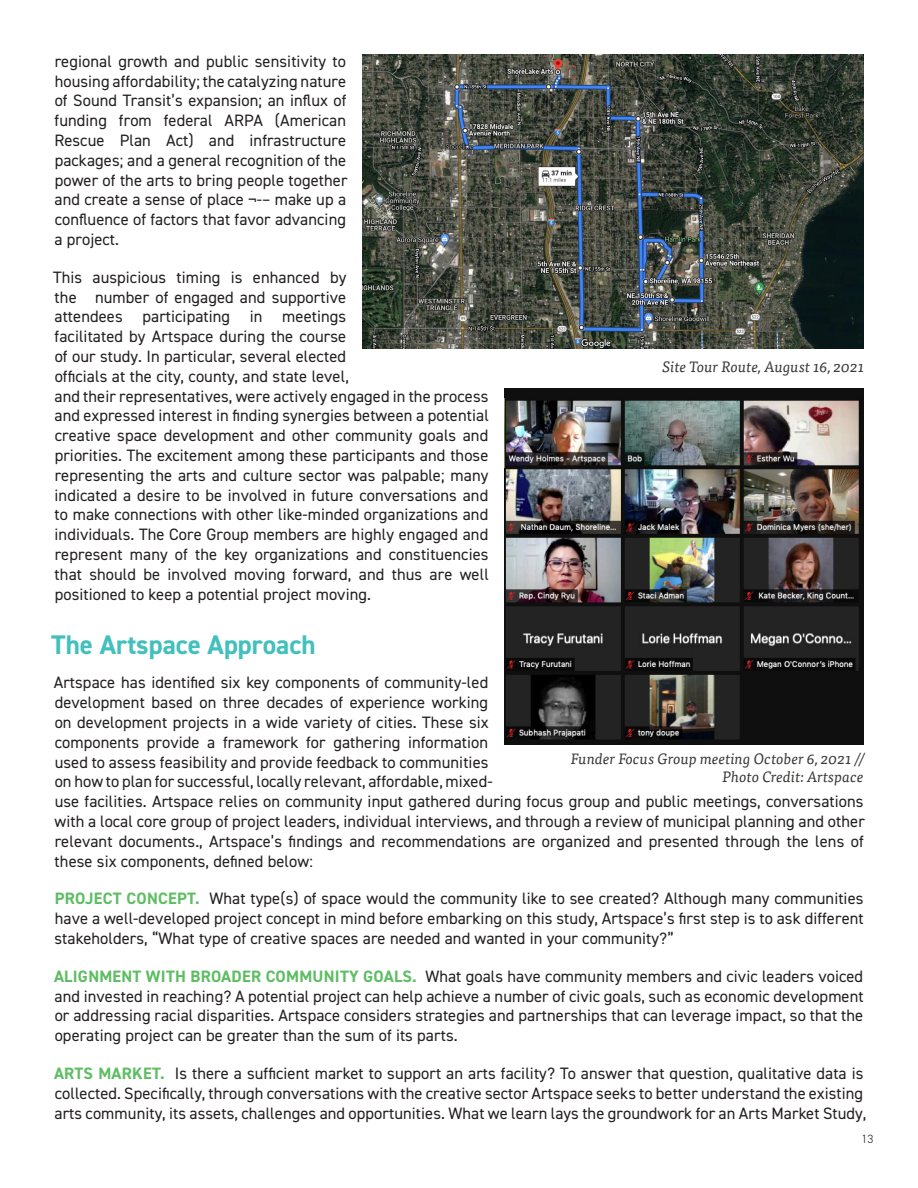
<style>
.page{position:relative;width:918px;height:1188px;background:#fff}
.page>*{position:absolute;margin:0;border:0;box-sizing:border-box;transform-origin:0 0}
.t1{font:700 27px "DIN2014";color:#42c0bd}
.StandardBody{font:16.5px/19.8px "DIN2014";letter-spacing:.005em;color:#231f20;text-align:justify}
.StandardBody-2{font:italic 15px "Tisa Pro";letter-spacing:.005em;color:#373a36}
.t2{font:300 12px "DIN2014";color:#231f20}
.s1{font-weight:700;color:#5ebd63}
</style>
<div class="page">
<img style="left:363px;top:54px;width:501px;height:294px">
<img style="left:504px;top:389px;width:360px;height:355px">
<p class="StandardBody" style="left:54px;top:51px;width:295px">regional growth and public sensitivity to housing affordability; the catalyzing nature of Sound Transit’s expansion; an influx of funding from federal ARPA (American Rescue Plan Act) and infrastructure packages; and a general recognition of the power of the arts to bring people together and create a sense of place ¬-– make up a confluence of factors that favor advancing a project.</p>
<p class="StandardBody" style="left:53px;top:267px;width:437px;text-align:left">This auspicious timing is enhanced by<br>the number of engaged and supportive<br>attendees participating in meetings<br>facilitated by Artspace during the course<br>of our study. In particular, several elected<br>officials at the city, county, and state level,<br>and their representatives, were actively engaged in the process and expressed interest in finding synergies between a potential creative space development and other community goals and priorities. The excitement among these participants and those representing the arts and culture sector was palpable; many indicated a desire to be involved in future conversations and to make connections with other like-minded organizations and individuals. The Core Group members are highly engaged and represent many of the key organizations and constituencies that should be involved moving forward, and thus are well positioned to keep a potential project moving.</p>
<p class="t1" style="left:51px;top:627px;width:266px">The Artspace Approach</p>
<p class="StandardBody" style="left:54px;top:672px;width:813px;text-align:left">Artspace has identified six key components of community-led<br>development based on three decades of experience working<br>on development projects in a wide variety of cities. These six<br>components provide a framework for gathering information<br>used to assess feasibility and provide feedback to communities<br>on how to plan for successful, locally relevant, affordable, mixed-<br>use facilities. Artspace relies on community input gathered during focus group and public meetings, conversations with a local core group of project leaders, individual interviews, and through a review of municipal planning and other relevant documents., Artspace’s findings and recommendations are organized and presented through the lens of these six components, defined below:</p>
<p class="StandardBody" style="left:55px;top:888px;width:811px"><span class="s1">PROJECT CONCEPT.</span> What type(s) of space would the community like to see created? Although many communities have a well-developed project concept in mind before embarking on this study, Artspace’s first step is to ask different stakeholders, “What type of creative spaces are needed and wanted in your community?”</p>
<p class="StandardBody" style="left:54px;top:966px;width:811px"><span class="s1">ALIGNMENT WITH BROADER COMMUNITY GOALS.</span> What goals have community members and civic leaders voiced and invested in reaching? A potential project can help achieve a number of civic goals, such as economic development or addressing racial disparities. Artspace considers strategies and partnerships that can leverage impact, so that the operating project can be greater than the sum of its parts.</p>
<p class="StandardBody" style="left:54px;top:1063px;width:814px;text-align:left"><span class="s1">ARTS MARKET.</span> Is there a sufficient market to support an arts facility? To answer that question, qualitative data is collected. Specifically, through conversations with the creative sector Artspace seeks to better understand the existing arts community, its assets, challenges and opportunities. What we learn lays the groundwork for an Arts Market Study,</p>
<p class="StandardBody-2" style="left:662px;top:355px;width:203px">Site Tour Route, August 16, 2021</p>
<p class="StandardBody-2" style="left:571px;top:748px;width:295px">Funder Focus Group meeting October 6, 2021 //</p>
<p class="StandardBody-2" style="left:723px;top:766px;width:143px">Photo Credit: Artspace</p>
<p class="t2" style="left:862px;top:1132px;width:13px">13</p>
</div>
